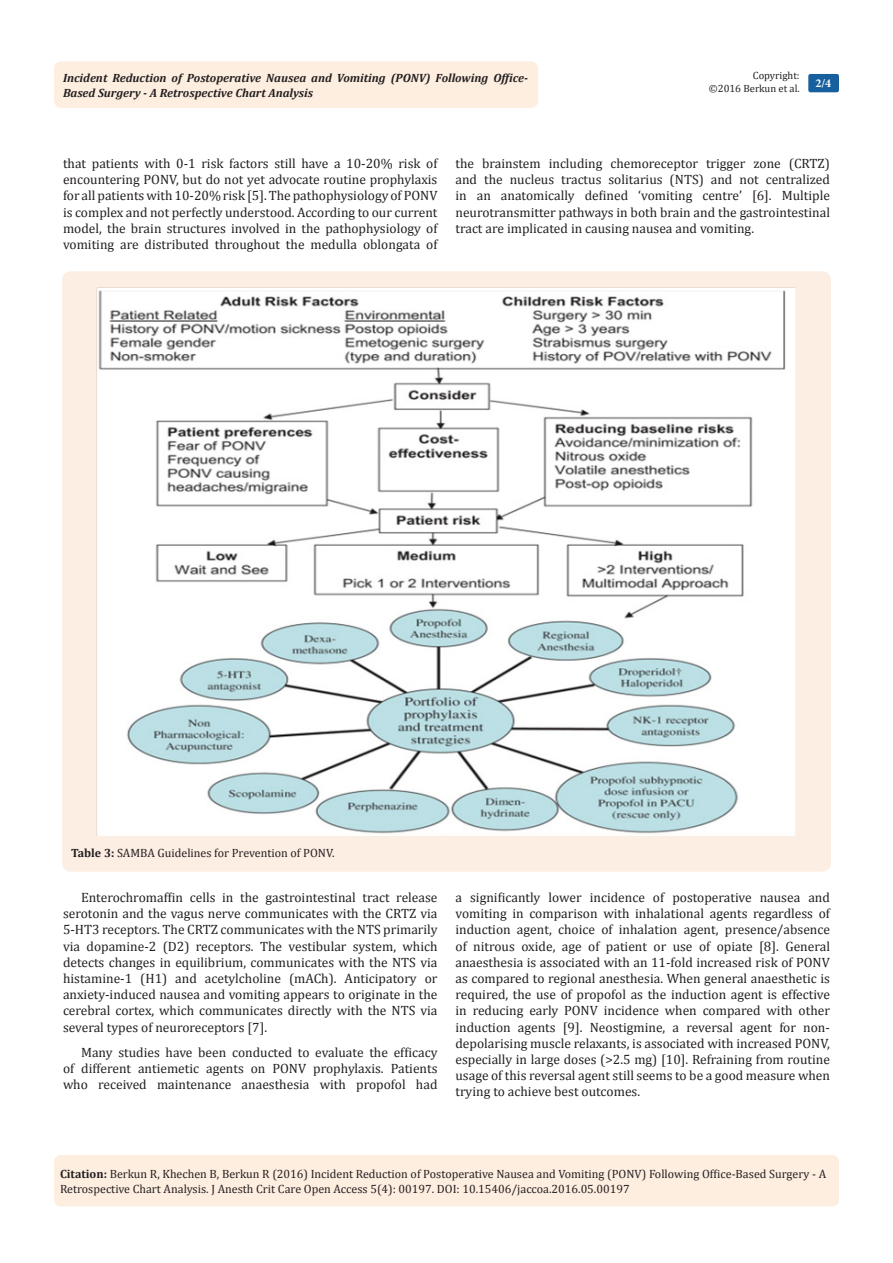
<style>
.page{position:relative;width:893px;height:1263px;background:#fff}
.page>*{position:absolute;margin:0;border:0;box-sizing:border-box;transform-origin:0 0}
.t1{font:13.5px/16.2px "Cambria";color:#231f20;text-align:justify}
.Citation{font:12px/14.4px "Cambria";color:#231f20}
.t2{font:italic 700 12px/14.4px "Cambria";color:#231f20}
.t3{font:700 12px "Minion Pro";color:#fff}
.t4{font:10.5px/12.6px "Cambria";color:#231f20;text-align:right}
.s1{font-weight:700}
</style>
<div class="page">
<div style="left:54px;top:61px;width:484px;height:47px;background:#feeee0;border-radius:8px"></div>
<div style="left:808px;top:74px;width:31px;height:18px;background:#18609d;border-radius:2px"></div>
<div style="left:54px;top:1155px;width:785px;height:51px;background:#feeee0;border-radius:7px"></div>
<div style="left:62px;top:271px;width:769px;height:601px;background:#fdeee3;border-radius:9px"></div>
<img style="left:96px;top:287px;width:699px;height:548px">
<p class="t4" style="left:709px;top:69px;width:92px">Copyright:<br>©2016 Berkun et al.</p>
<p class="t2" style="left:63px;top:70px;width:467px">Incident Reduction of Postoperative Nausea and Vomiting (PONV) Following Office-<br>Based Surgery - A Retrospective Chart Analysis</p>
<p class="t3" style="left:815px;top:75px;width:17px">2/4</p>
<p class="t1" style="left:63px;top:155px;width:376px">that patients with 0-1 risk factors still have a 10-20% risk of encountering PONV, but do not yet advocate routine prophylaxis for all patients with 10-20% risk [5]. The pathophysiology of PONV is complex and not perfectly understood. According to our current model, the brain structures involved in the pathophysiology of vomiting are distributed throughout the medulla oblongata of</p>
<p class="t1" style="left:455px;top:155px;width:376px">the brainstem including chemoreceptor trigger zone (CRTZ) and the nucleus tractus solitarius (NTS) and not centralized in an anatomically defined ‘vomiting centre’ [6]. Multiple neurotransmitter pathways in both brain and the gastrointestinal tract are implicated in causing nausea and vomiting.</p>
<p class="Citation" style="left:71px;top:845px;width:265px"><span class="s1">Table 3:</span> SAMBA Guidelines for Prevention of PONV.</p>
<p class="t1" style="left:63px;top:889px;width:376px;text-indent:18px">Enterochromaffin cells in the gastrointestinal tract release serotonin and the vagus nerve communicates with the CRTZ via 5-HT3 receptors. The CRTZ communicates with the NTS primarily via dopamine-2 (D2) receptors. The vestibular system, which detects changes in equilibrium, communicates with the NTS via histamine-1 (H1) and acetylcholine (mACh). Anticipatory or anxiety-induced nausea and vomiting appears to originate in the cerebral cortex, which communicates directly with the NTS via several types of neuroreceptors [7].</p>
<p class="t1" style="left:63px;top:1044px;width:376px;text-indent:18px">Many studies have been conducted to evaluate the efficacy of different antiemetic agents on PONV prophylaxis. Patients who received maintenance anaesthesia with propofol had</p>
<p class="t1" style="left:455px;top:889px;width:376px">a significantly lower incidence of postoperative nausea and vomiting in comparison with inhalational agents regardless of induction agent, choice of inhalation agent, presence/absence of nitrous oxide, age of patient or use of opiate [8]. General anaesthesia is associated with an 11-fold increased risk of PONV as compared to regional anesthesia. When general anaesthetic is required, the use of propofol as the induction agent is effective in reducing early PONV incidence when compared with other induction agents [9]. Neostigmine, a reversal agent for non&shy;depolarising muscle relaxants, is associated with increased PONV, especially in large doses (&gt;2.5 mg) [10]. Refraining from routine usage of this reversal agent still seems to be a good measure when trying to achieve best outcomes.</p>
<p class="Citation" style="left:60px;top:1167px;width:768px"><span class="s1">Citation:</span> Berkun R, Khechen B, Berkun R (2016) Incident Reduction of Postoperative Nausea and Vomiting (PONV) Following Office-Based Surgery - A<br>Retrospective Chart Analysis. J Anesth Crit Care Open Access 5(4): 00197. DOI: 10.15406/jaccoa.2016.05.00197</p>
</div>
